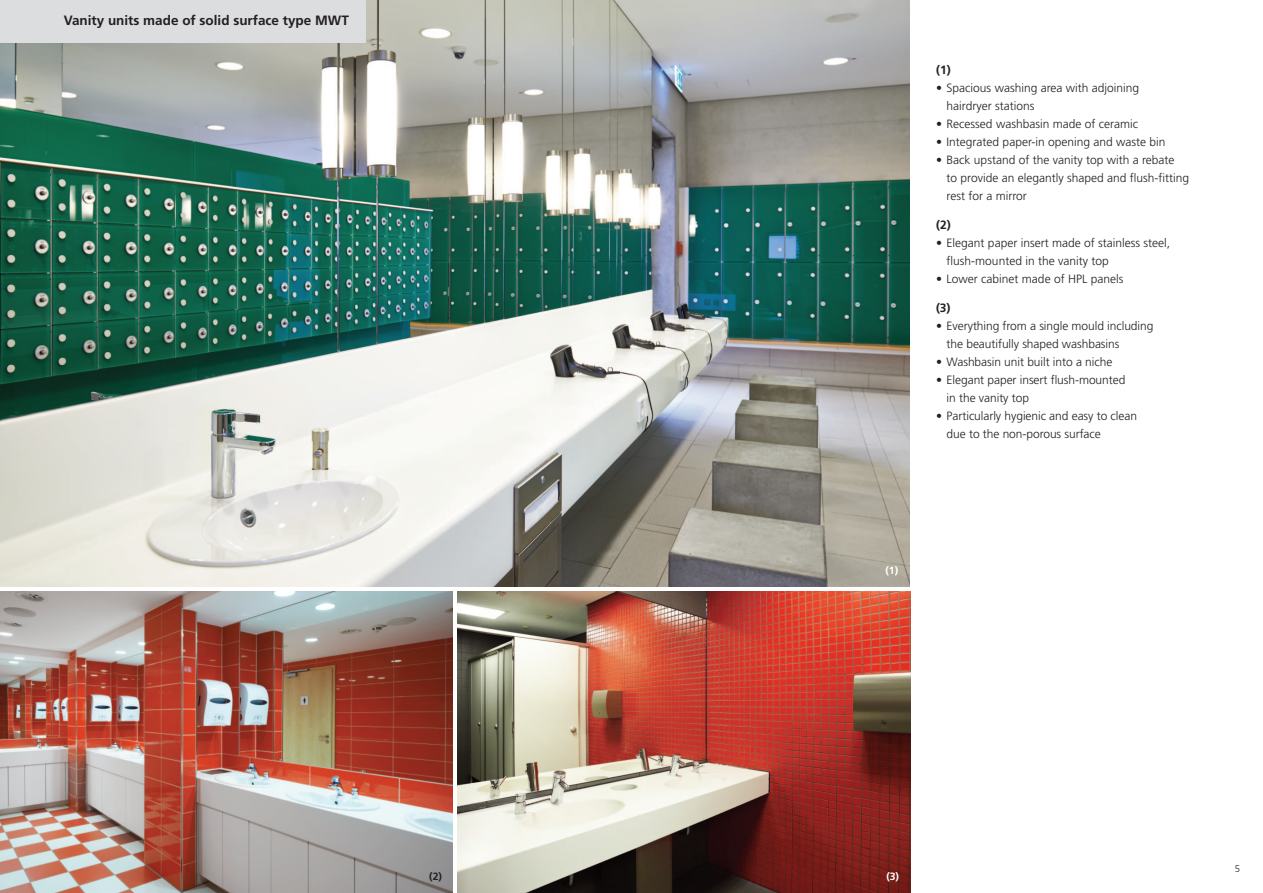
<style>
.page{position:relative;width:1263px;height:893px;background:#fff}
.page>*{position:absolute;margin:0;border:0;box-sizing:border-box;transform-origin:0 0}
.t1{font:700 13.5px "Frutiger";color:#231f20}
.t2{font:300 12px/18px "Frutiger";color:#231f20}
.t3{font:700 12px "Frutiger";color:#231f20}
.t4{font:700 10.5px "Frutiger";color:#fff}
.t5{font:700 10.5px "Frutiger";color:#231f20}
.t6{font:300 9.6px "Frutiger";color:#231f20}
</style>
<div class="page">
<img style="left:0;top:0;width:909px;height:587px">
<img style="left:457px;top:591px;width:453px;height:302px">
<img style="left:0;top:591px;width:453px;height:302px">
<div style="left:0;top:0;width:366px;height:43px;background:#dcdddf"></div>
<p class="t1" style="left:64px;top:15px;width:287px">Vanity units made of solid surface type MWT</p>
<p class="t5" style="left:429px;top:872px;width:14px">(2)</p>
<p class="t3" style="left:936px;top:65px;width:16px">(1)</p>
<p class="t2" style="left:947px;top:80px;width:194px;text-indent:-11px">• Spacious washing area with adjoining hairdryer stations</p>
<p class="t2" style="left:936px;top:116px;width:203px">• Recessed washbasin made of ceramic</p>
<p class="t2" style="left:936px;top:134px;width:231px">• Integrated paper-in opening and waste bin</p>
<p class="t2" style="left:947px;top:152px;width:244px;text-indent:-11px">• Back upstand of the vanity top with a rebate<br>to provide an elegantly shaped and flush-fitting rest for a mirror</p>
<p class="t3" style="left:936px;top:220px;width:16px">(2)</p>
<p class="t2" style="left:947px;top:235px;width:225px;text-indent:-11px">• Elegant paper insert made of stainless steel, flush-mounted in the vanity top</p>
<p class="t2" style="left:936px;top:271px;width:189px">• Lower cabinet made of HPL panels</p>
<p class="t3" style="left:936px;top:303px;width:16px">(3)</p>
<p class="t2" style="left:947px;top:317px;width:208px;text-indent:-11px">• Everything from a single mould including the beautifully shaped washbasins</p>
<p class="t2" style="left:936px;top:353px;width:178px">• Washbasin unit built into a niche</p>
<p class="t2" style="left:947px;top:371px;width:180px;text-indent:-11px">• Elegant paper insert flush-mounted in the vanity top</p>
<p class="t2" style="left:947px;top:407px;width:192px;text-indent:-11px">• Particularly hygienic and easy to clean due to the non-porous surface</p>
<p class="t4" style="left:885px;top:566px;width:14px">(1)</p>
<p class="t4" style="left:886px;top:872px;width:14px">(3)</p>
<p class="t6" style="left:1235px;top:864px;width:7px">5</p>
</div>
